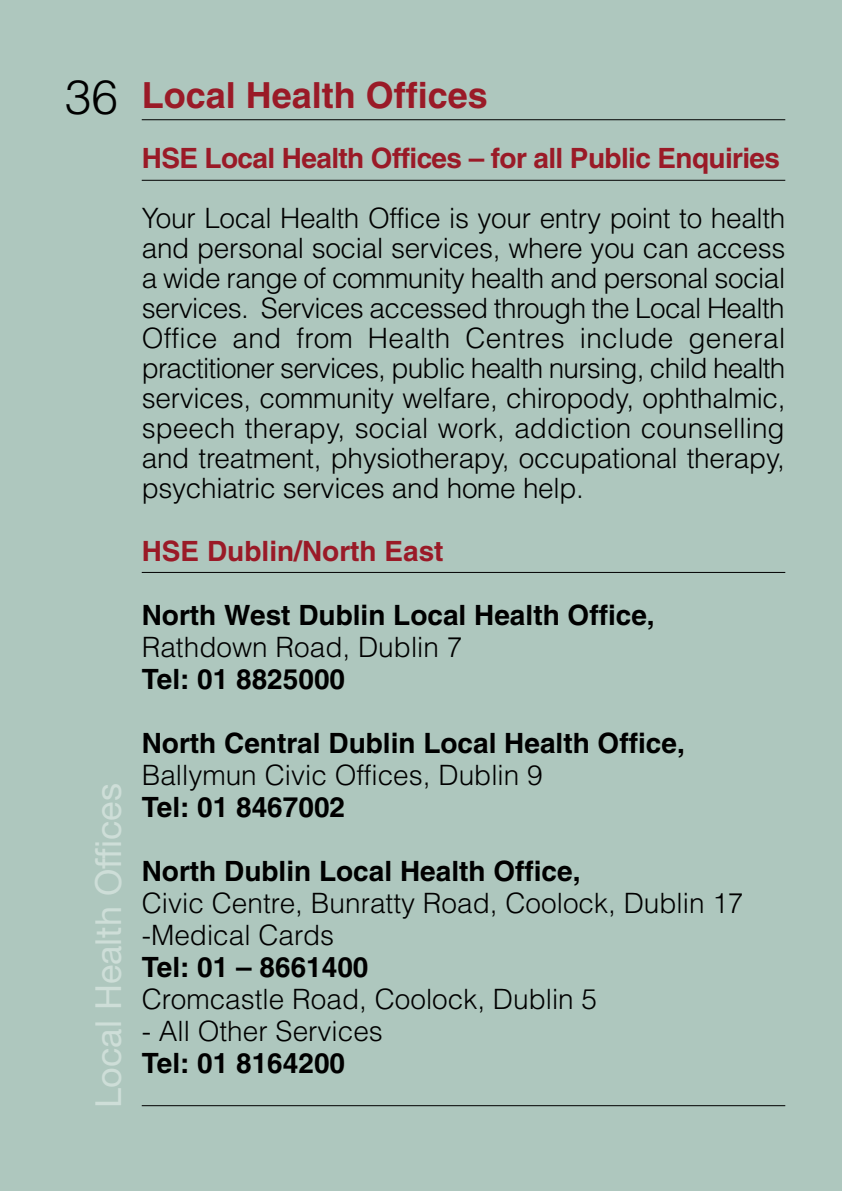
<style>
.page{position:relative;width:842px;height:1191px;background:#aec7be}
.page>*{position:absolute;margin:0;border:0;box-sizing:border-box;transform-origin:0 0}
.t1{font:700 36px "Helvetica";color:#9a1a27}
.t2{font:36px "Helvetica Neue";color:#ceded8}
.t3{font:300 28px/30px "Helvetica";color:#000;text-align:justify}
.t4{font:700 28px "Helvetica";color:#000}
.t5{font:700 28px "Helvetica";letter-spacing:-.02em;color:#9a1a27}
.t6{font:700 28px "Helvetica";color:#9a1a27}
.s1{font-weight:300;font-size:48px;color:#000}
</style>
<div class="page">
<hr style="left:142px;top:180px;width:643px;height:1px;background:#000">
<hr style="left:142px;top:572px;width:643px;height:1px;background:#000">
<hr style="left:142px;top:119px;width:643px;height:1px;background:#000">
<hr style="left:142px;top:1105px;width:643px;height:1px;background:#000">
<p class="t1" style="left:65px;top:82px;width:424px"><span class="s1">36</span> Local Health Offices</p>
<p class="t5" style="left:142px;top:148px;width:640px">HSE Local Health Offices – for all Public Enquiries</p>
<p class="t3" style="left:142px;top:204px;width:645px">Your Local Health Office is your entry point to health and personal social services, where you can access a wide range of community health and personal social services. Services accessed through the Local Health Office and from Health Centres include general practitioner services, public health nursing, child health services, community welfare, chiropody, ophthalmic, speech therapy, social work, addiction counselling and treatment, physiotherapy, occupational therapy, psychiatric services and home help.</p>
<p class="t6" style="left:142px;top:540px;width:303px">HSE Dublin/North East</p>
<p class="t2" style="left:87px;top:1107px;width:326px;rotate:-90deg">Local Health Offices</p>
<p class="t4" style="left:142px;top:604px;width:514px">North West Dublin Local Health Office,</p>
<p class="t3" style="left:142px;top:632px;width:322px">Rathdown Road, Dublin 7</p>
<p class="t4" style="left:142px;top:668px;width:205px">Tel: 01 8825000</p>
<p class="t4" style="left:142px;top:732px;width:544px">North Central Dublin Local Health Office,</p>
<p class="t3" style="left:142px;top:760px;width:402px">Ballymun Civic Offices, Dublin 9</p>
<p class="t4" style="left:142px;top:796px;width:205px">Tel: 01 8467002</p>
<p class="t4" style="left:142px;top:860px;width:440px">North Dublin Local Health Office,</p>
<p class="t3" style="left:142px;top:887px;width:603px;line-height:32px">Civic Centre, Bunratty Road, Coolock, Dublin 17 -Medical Cards</p>
<p class="t4" style="left:142px;top:956px;width:228px">Tel: 01 – 8661400</p>
<p class="t3" style="left:142px;top:984px;width:457px">Cromcastle Road, Coolock, Dublin 5</p>
<p class="t3" style="left:142px;top:1016px;width:243px">- All Other Services</p>
<p class="t4" style="left:142px;top:1052px;width:205px">Tel: 01 8164200</p>
</div>
